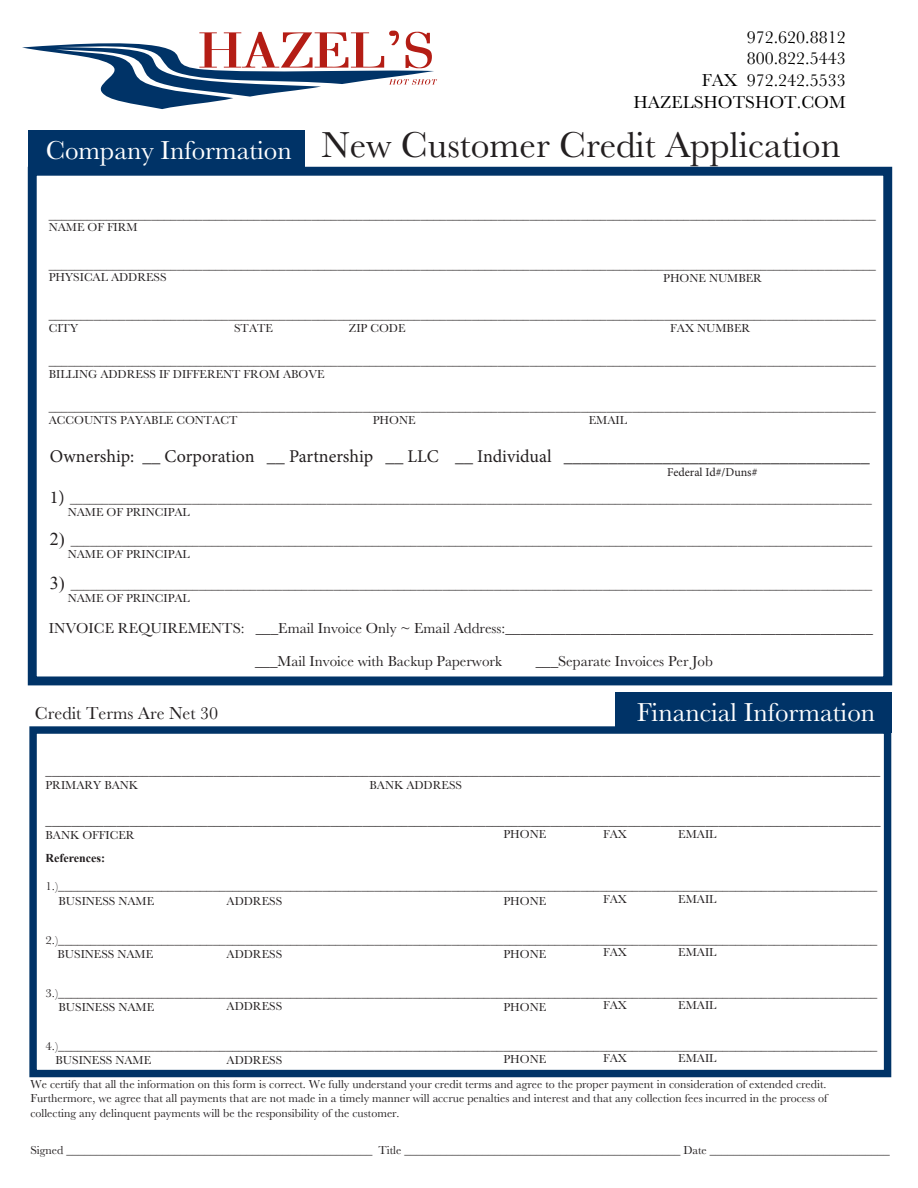
<style>
.page{position:relative;width:918px;height:1188px;background:#fff}
.page>*{position:absolute;margin:0;border:0;box-sizing:border-box;transform-origin:0 0}
.t1{font:37.5px "Baskerville";color:#231f20}
.t2{font:27px "Baskerville";color:#fff}
.t3{font:18px "Minion Pro";color:#231f20}
.t4{font:18px/21.6px "Baskerville";color:#000;text-align:right}
.t5{font:18px "Baskerville";color:#231f20}
.t6{font:15px "Baskerville";color:#231f20}
.t7{font:12.9px "Baskerville";color:#231f20}
.t8{font:12px/12.9px "Baskerville";color:#231f20;scale:1.07 1}
.t9{font:12px/14.4px "Baskerville";color:#231f20;text-align:justify}
.t10{font:12px "Minion Pro";color:#231f20}
.t11{font:700 12px "Times New Roman";color:#231f20}
.s1{font-family:"Minion Pro";font-size:18px}
.s2{font-family:"Times New Roman";font-size:18px}
</style>
<div class="page">
<svg style="left:22px;top:31px;width:415px;height:78px"></svg>
<div style="left:28px;top:167px;width:864px;height:518px;border:9px solid #003367"></div>
<div style="left:29px;top:726px;width:862px;height:351px;border:7px solid #003367"></div>
<div style="left:28px;top:130px;width:277px;height:40px;background:#003367"></div>
<div style="left:615px;top:692px;width:276px;height:40px;background:#003367"></div>
<h2 class="t2" style="left:46px;top:133px;width:248px">Company Information</h2>
<h3 class="t4" style="left:634px;top:26px;width:214px">972.620.8812<br>800.822.5443<br>FAX 972.242.5533<br>HAZELSHOTSHOT.COM</h3>
<h1 class="t1" style="left:322px;top:121px;width:521px">New Customer Credit Application</h1>
<p class="t8" style="left:49px;top:208px;width:775px">_________________________________________________________________________________________________________________________________<br>NAME OF FIRM</p>
<p class="t8" style="left:49px;top:260px;width:775px;line-height:11.4px">_________________________________________________________________________________________________________________________________<br>PHYSICAL ADDRESS</p>
<p class="t9" style="left:663px;top:271px;width:100px">PHONE NUMBER</p>
<p class="t8" style="left:49px;top:309px;width:775px">_________________________________________________________________________________________________________________________________<br>CITY</p>
<p class="t9" style="left:670px;top:321px;width:82px">FAX NUMBER</p>
<p class="t9" style="left:234px;top:321px;width:40px">STATE</p>
<p class="t9" style="left:349px;top:321px;width:58px">ZIP CODE</p>
<p class="t8" style="left:49px;top:355px;width:775px">_________________________________________________________________________________________________________________________________<br>BILLING ADDRESS IF DIFFERENT FROM ABOVE</p>
<p class="t8" style="left:49px;top:401px;width:775px">_________________________________________________________________________________________________________________________________<br>ACCOUNTS PAYABLE CONTACT</p>
<p class="t9" style="left:373px;top:413px;width:44px">PHONE</p>
<p class="t9" style="left:589px;top:413px;width:40px">EMAIL</p>
<h3 class="t3" style="left:50px;top:444px;width:822px">Ownership: __ Corporation __ Partnership __ LLC __ Individual __________________________________</h3>
<p class="t8" style="left:68px;top:493px;width:753px;text-indent:-18px"><span class="s1">1)</span> _____________________________________________________________________________________________________________________________<br>NAME OF PRINCIPAL</p>
<p class="t8" style="left:68px;top:535px;width:753px;text-indent:-18px"><span class="s2">2)</span> _____________________________________________________________________________________________________________________________<br>NAME OF PRINCIPAL</p>
<p class="t8" style="left:68px;top:579px;width:753px;text-indent:-18px"><span class="s2">3)</span> _____________________________________________________________________________________________________________________________<br>NAME OF PRINCIPAL</p>
<p class="t10" style="left:667px;top:464px;width:92px">Federal Id#/Duns#</p>
<p class="t6" style="left:49px;top:619px;width:826px">INVOICE REQUIREMENTS: ___Email Invoice Only ~ Email Address:_________________________________________________</p>
<p class="t6" style="left:255px;top:652px;width:248px">___Mail Invoice with Backup Paperwork</p>
<p class="t6" style="left:536px;top:652px;width:179px">___Separate Invoices Per Job</p>
<h3 class="t5" style="left:35px;top:702px;width:185px">Credit Terms Are Net 30</h3>
<h2 class="t2" style="left:637px;top:695px;width:240px">Financial Information</h2>
<p class="t7" style="left:46px;top:762px;width:836px">_________________________________________________________________________________________________________________________________</p>
<p class="t9" style="left:46px;top:778px;width:94px">PRIMARY BANK</p>
<p class="t9" style="left:370px;top:778px;width:94px">BANK ADDRESS</p>
<p class="t7" style="left:46px;top:812px;width:836px">_________________________________________________________________________________________________________________________________</p>
<p class="t9" style="left:46px;top:828px;width:91px">BANK OFFICER</p>
<p class="t11" style="left:46px;top:849px;width:61px">References:</p>
<p class="t8" style="left:59px;top:880px;width:767px;line-height:14.4px;text-indent:-13px">1.)_______________________________________________________________________________________________________________________________<br>BUSINESS NAME</p>
<p class="t9" style="left:504px;top:827px;width:44px">PHONE</p>
<p class="t9" style="left:603px;top:827px;width:25px">FAX</p>
<p class="t9" style="left:678px;top:827px;width:40px">EMAIL</p>
<p class="t9" style="left:603px;top:892px;width:25px">FAX</p>
<p class="t9" style="left:678px;top:892px;width:40px">EMAIL</p>
<p class="t9" style="left:227px;top:894px;width:57px">ADDRESS</p>
<p class="t9" style="left:504px;top:894px;width:44px">PHONE</p>
<p class="t8" style="left:58px;top:933px;width:768px;line-height:14.4px;text-indent:-12px">2.)_______________________________________________________________________________________________________________________________<br>BUSINESS NAME</p>
<p class="t8" style="left:59px;top:986px;width:767px;line-height:14.4px;text-indent:-13px">3.)_______________________________________________________________________________________________________________________________<br>BUSINESS NAME</p>
<p class="t8" style="left:56px;top:1039px;width:770px;line-height:14.4px;text-indent:-10px">4.)_______________________________________________________________________________________________________________________________<br>BUSINESS NAME</p>
<p class="t9" style="left:30px;top:1077px;width:799px">We certify that all the information on this form is correct. We fully understand your credit terms and agree to the proper payment in consideration of extended credit.<br>Furthermore, we agree that all payments that are not made in a timely manner will accrue penalties and interest and that any collection fees incurred in the process of collecting any delinquent payments will be the responsibility of the customer.</p>
<p class="t9" style="left:30px;top:1143px;width:861px">Signed ___________________________________________________ Title ______________________________________________ Date ______________________________</p>
<p class="t9" style="left:603px;top:945px;width:25px">FAX</p>
<p class="t9" style="left:678px;top:945px;width:40px">EMAIL</p>
<p class="t9" style="left:227px;top:947px;width:57px">ADDRESS</p>
<p class="t9" style="left:504px;top:947px;width:44px">PHONE</p>
<p class="t9" style="left:603px;top:998px;width:25px">FAX</p>
<p class="t9" style="left:678px;top:998px;width:40px">EMAIL</p>
<p class="t9" style="left:227px;top:999px;width:57px">ADDRESS</p>
<p class="t9" style="left:504px;top:1000px;width:44px">PHONE</p>
<p class="t9" style="left:603px;top:1051px;width:25px">FAX</p>
<p class="t9" style="left:678px;top:1051px;width:40px">EMAIL</p>
<p class="t9" style="left:504px;top:1052px;width:44px">PHONE</p>
<p class="t9" style="left:227px;top:1053px;width:57px">ADDRESS</p>
</div>
